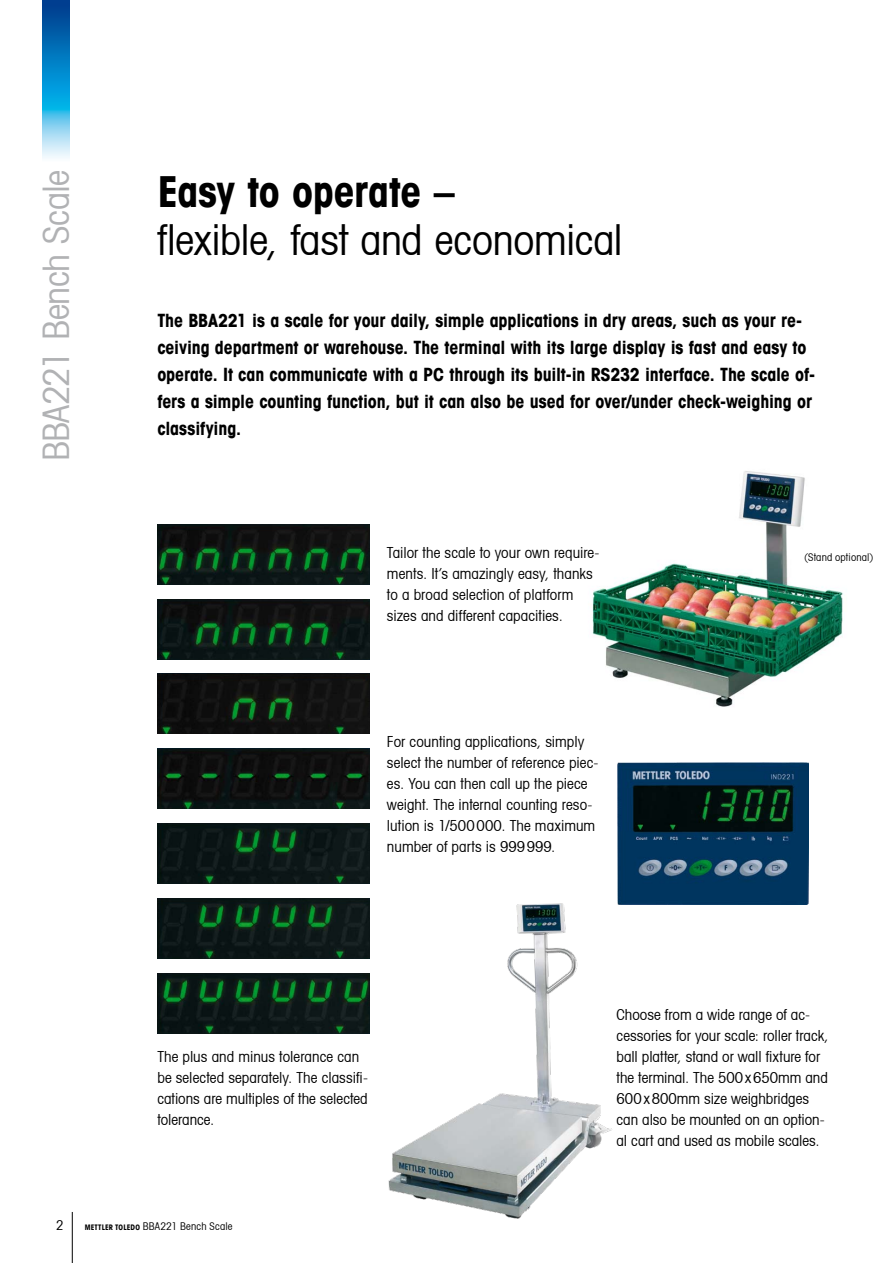
<style>
.page{position:relative;width:893px;height:1263px;background:#fff}
.page>*{position:absolute;margin:0;border:0;box-sizing:border-box;transform-origin:0 0}
.t1{font:condensed 42px "Avant Garde";letter-spacing:-.01em;color:#000}
.t2{font:700 condensed 42px "Avant Garde";letter-spacing:-.005em;color:#000}
.t3{font:condensed 36px "Avant Garde";letter-spacing:-.015em;color:#b1b2b4}
.t4{font:700 condensed 18px/27px "Avant Garde";letter-spacing:-.005em;color:#000}
.t5{font:condensed 15px/21px "Avant Garde";letter-spacing:.005em;color:#000}
.t6{font:condensed 10.5px "Avant Garde";letter-spacing:.02em;color:#000}
.s1{font-weight:700;font-size:7.5px}
</style>
<div class="page">
<img style="left:43px;top:0;width:26px;height:158px">
<hr style="left:72px;top:1212px;width:1px;height:51px;background:#000">
<img style="left:388px;top:873px;width:231px;height:346px">
<img style="left:592px;top:471px;width:251px;height:236px">
<img style="left:618px;top:762px;width:191px;height:142px">
<img style="left:157px;top:524px;width:213px;height:60px">
<img style="left:157px;top:599px;width:213px;height:60px">
<img style="left:157px;top:674px;width:213px;height:60px">
<img style="left:157px;top:749px;width:213px;height:60px">
<img style="left:157px;top:823px;width:213px;height:60px">
<img style="left:157px;top:898px;width:213px;height:60px">
<img style="left:157px;top:973px;width:213px;height:60px">
<h2 class="t3" style="left:34px;top:461px;width:293px;rotate:-90deg">BBA221 Bench Scale</h2>
<h1 class="t2" style="left:157px;top:165px;width:299px">Easy to operate –</h1>
<h1 class="t1" style="left:157px;top:214px;width:467px">flexible, fast and economical</h1>
<p class="t4" style="left:157px;top:307px;width:659px">The BBA221 is a scale for your daily, simple applications in dry areas, such as your re&shy;ceiving department or warehouse. The terminal with its large display is fast and easy to operate. It can communicate with a PC through its built-in RS232 interface. The scale of&shy;fers a simple counting function, but it can also be used for over/under check-weighing or classifying.</p>
<p class="t5" style="left:387px;top:542px;width:214px">Tailor the scale to your own require&shy;ments. It’s amazingly easy, thanks to a broad selection of platform sizes and different capacities.</p>
<p class="t6" style="left:804px;top:551px;width:71px">(Stand optional)</p>
<p class="t5" style="left:387px;top:731px;width:213px">For counting applications, simply select the number of reference piec&shy;es. You can then call up the piece weight. The internal counting reso&shy;lution is 1/500000. The maximum number of parts is 999999.</p>
<p class="t5" style="left:157px;top:1046px;width:212px">The plus and minus tolerance can be selected separately. The classifi&shy;cations are multiples of the selected tolerance.</p>
<p class="t6" style="left:85px;top:1220px;width:149px"><span class="s1">METTLER TOLEDO</span> BBA22 1 Bench Scale</p>
<p class="t5" style="left:617px;top:1004px;width:214px">Choose from a wide range of ac&shy;cessories for your scale: roller track, ball platter, stand or wall fixture for the terminal. The 500x650mm and 600x800mm size weighbridges can also be mounted on an option&shy;al cart and used as mobile scales.</p>
</div>
